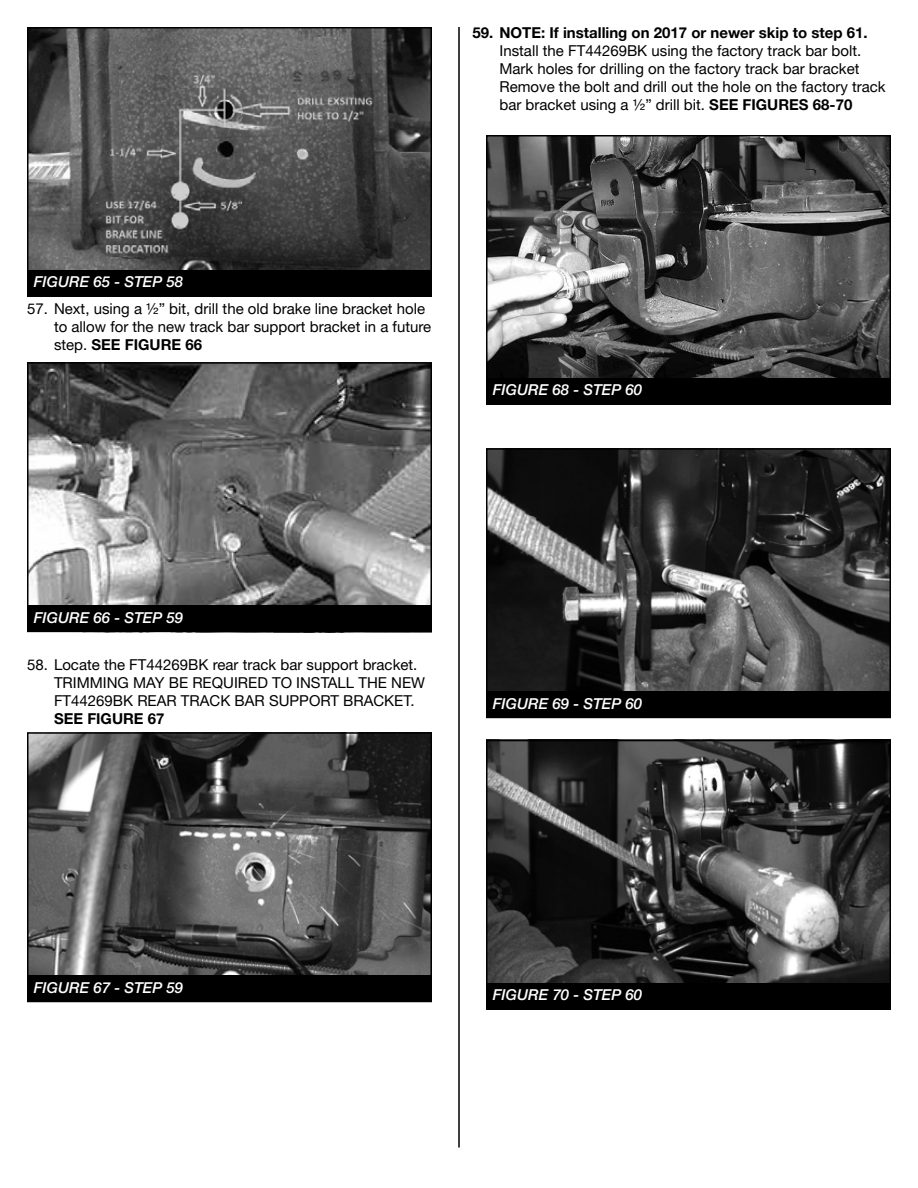
<style>
.page{position:relative;width:918px;height:1188px;background:#fff}
.page>*{position:absolute;margin:0;border:0;box-sizing:border-box;transform-origin:0 0}
.t1{font:15px/18px "Helvetica Neue LT Std";color:#000}
.t2{font:italic 500 15px "Helvetica Neue LT Std";color:#fff}
.t3{font:700 15px "Helvetica Neue LT Std";color:#000}
.s1{font-weight:700}
</style>
<div class="page">
<hr style="left:458px;top:27px;width:2px;height:1121px;background:#000">
<img style="left:30px;top:365px;width:399px;height:240px">
<div style="left:27px;top:362px;width:405px;height:270px;border:2px solid #000"></div>
<div style="left:27px;top:605px;width:405px;height:27px;background:#000"></div>
<img style="left:30px;top:735px;width:399px;height:240px">
<div style="left:27px;top:732px;width:405px;height:270px;border:2px solid #000"></div>
<div style="left:27px;top:975px;width:405px;height:27px;background:#000"></div>
<img style="left:30px;top:30px;width:399px;height:240px">
<div style="left:27px;top:27px;width:405px;height:270px;border:2px solid #000"></div>
<div style="left:27px;top:270px;width:405px;height:27px;background:#000"></div>
<img style="left:489px;top:138px;width:399px;height:240px">
<div style="left:486px;top:135px;width:405px;height:270px;border:2px solid #000"></div>
<div style="left:486px;top:378px;width:405px;height:27px;background:#000"></div>
<img style="left:489px;top:451px;width:399px;height:240px">
<div style="left:486px;top:448px;width:405px;height:270px;border:2px solid #000"></div>
<div style="left:486px;top:691px;width:405px;height:27px;background:#000"></div>
<img style="left:489px;top:743px;width:399px;height:240px">
<div style="left:486px;top:740px;width:405px;height:270px;border:2px solid #000"></div>
<div style="left:486px;top:983px;width:405px;height:27px;background:#000"></div>
<p class="t3" style="left:472px;top:23px;width:397px">59. NOTE: If installing on 2017 or newer skip to step 61.</p>
<p class="t1" style="left:499px;top:41px;width:388px">Install the FT44269BK using the factory track bar bolt.<br>Mark holes for drilling on the factory track bar bracket Remove the bolt and drill out the hole on the factory track bar bracket using a ½” drill bit. <span class="s1">SEE FIGURES 68-70</span></p>
<p class="t2" style="left:34px;top:273px;width:151px">FIGURE 65 - STEP 58</p>
<p class="t1" style="left:54px;top:300px;width:379px;text-indent:-27px">57. Next, using a ½” bit, drill the old brake line bracket hole to allow for the new track bar support bracket in a future step. <span class="s1">SEE FIGURE 66</span></p>
<p class="t2" style="left:493px;top:381px;width:151px">FIGURE 68 - STEP 60</p>
<p class="t2" style="left:34px;top:608px;width:151px">FIGURE 66 - STEP 59</p>
<p class="t1" style="left:54px;top:655px;width:373px;text-indent:-27px">58. Locate the FT44269BK rear track bar support bracket.<br>TRIMMING MAY BE REQUIRED TO INSTALL THE NEW<br>FT44269BK REAR TRACK BAR SUPPORT BRACKET.</p>
<p class="t3" style="left:54px;top:709px;width:112px">SEE FIGURE 67</p>
<p class="t2" style="left:493px;top:694px;width:151px">FIGURE 69 - STEP 60</p>
<p class="t2" style="left:34px;top:978px;width:151px">FIGURE 67 - STEP 59</p>
<p class="t2" style="left:493px;top:986px;width:151px">FIGURE 70 - STEP 60</p>
</div>
